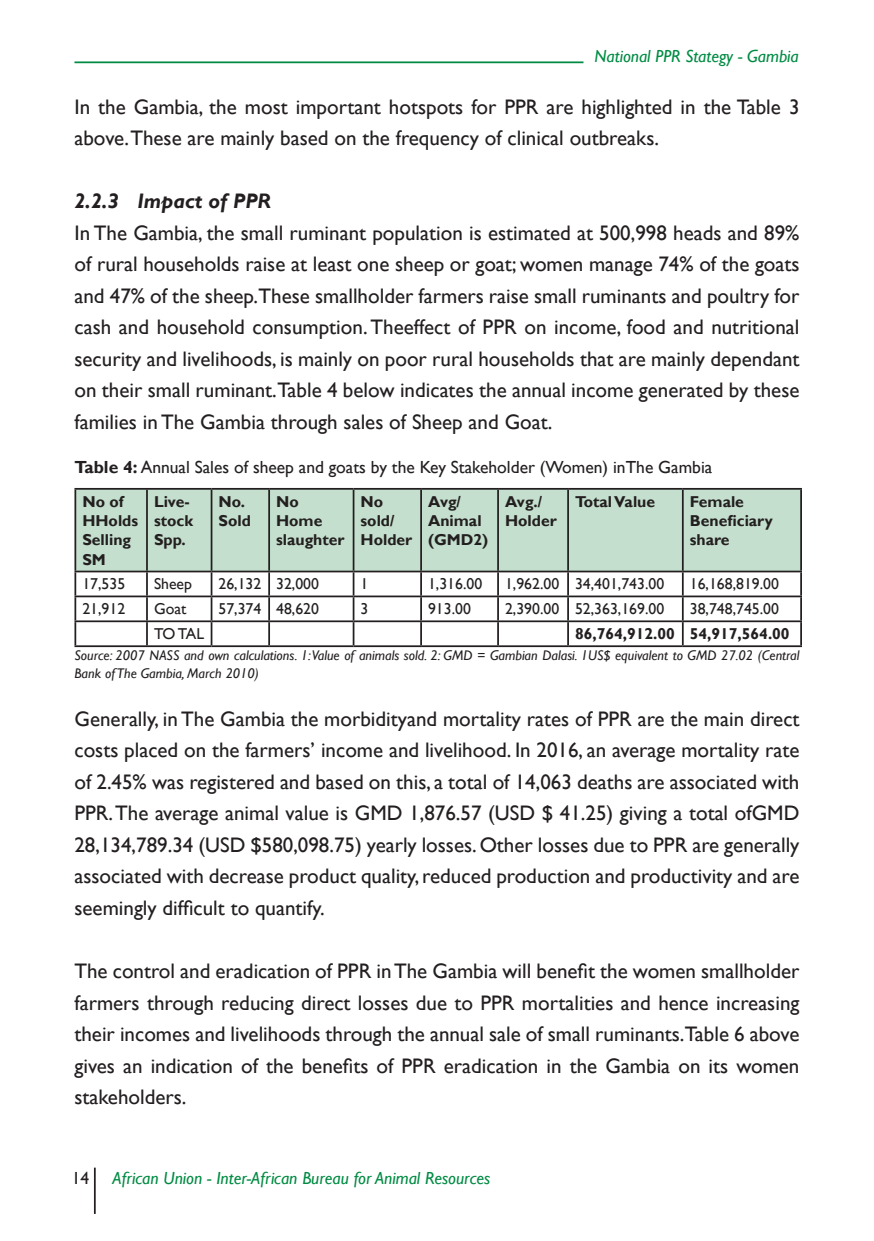
<style>
.page{position:relative;width:874px;height:1241px;background:#fff}
.page>*{position:absolute;margin:0;border:0;box-sizing:border-box;transform-origin:0 0}
.t1{font:21px/31.5px "Gill Sans";color:#231f20;text-align:justify}
.t2{font:italic 700 21px "Gill Sans";color:#231f20}
.t3{font:italic 17.5px "Gill Sans";color:#008b43}
.t4{font:17.5px "Gill Sans";color:#231f20}
.t5{font:700 15.75px/19.2px "Gill Sans";color:#231f20}
.t6{font:15.75px "Gill Sans";color:#231f20}
.t7{font:italic 14px/17.5px "Gill Sans";color:#231f20}
.s1{font-weight:700}
</style>
<div class="page">
<hr style="left:94px;top:1167px;width:2px;height:46px;background:#231f20">
<hr style="left:74px;top:61px;width:509px;height:2px;background:#008b43">
<div style="left:76px;top:489px;width:723px;height:81px;background:#c4dfcd"></div>
<hr style="left:74px;top:488px;width:73px;height:1px;background:#231f20">
<hr style="left:74px;top:489px;width:2px;height:81px;background:#231f20">
<hr style="left:147px;top:488px;width:64px;height:1px;background:#231f20">
<hr style="left:146px;top:489px;width:2px;height:81px;background:#231f20">
<hr style="left:211px;top:488px;width:58px;height:1px;background:#231f20">
<hr style="left:210px;top:489px;width:2px;height:81px;background:#231f20">
<hr style="left:269px;top:488px;width:84px;height:1px;background:#231f20">
<hr style="left:268px;top:489px;width:2px;height:81px;background:#231f20">
<hr style="left:353px;top:488px;width:68px;height:1px;background:#231f20">
<hr style="left:352px;top:489px;width:2px;height:81px;background:#231f20">
<hr style="left:421px;top:488px;width:77px;height:1px;background:#231f20">
<hr style="left:420px;top:489px;width:2px;height:81px;background:#231f20">
<hr style="left:498px;top:488px;width:69px;height:1px;background:#231f20">
<hr style="left:497px;top:489px;width:1px;height:81px;background:#231f20">
<hr style="left:567px;top:488px;width:115px;height:1px;background:#231f20">
<hr style="left:567px;top:489px;width:1px;height:81px;background:#231f20">
<hr style="left:682px;top:488px;width:119px;height:1px;background:#231f20">
<hr style="left:681px;top:489px;width:2px;height:81px;background:#231f20">
<hr style="left:799px;top:489px;width:2px;height:81px;background:#231f20">
<hr style="left:74px;top:570px;width:73px;height:2px;background:#231f20">
<hr style="left:74px;top:572px;width:2px;height:23px;background:#231f20">
<hr style="left:147px;top:570px;width:64px;height:2px;background:#231f20">
<hr style="left:146px;top:572px;width:2px;height:23px;background:#231f20">
<hr style="left:211px;top:570px;width:58px;height:2px;background:#231f20">
<hr style="left:210px;top:572px;width:2px;height:23px;background:#231f20">
<hr style="left:269px;top:570px;width:84px;height:2px;background:#231f20">
<hr style="left:268px;top:572px;width:2px;height:23px;background:#231f20">
<hr style="left:353px;top:570px;width:68px;height:2px;background:#231f20">
<hr style="left:352px;top:572px;width:2px;height:23px;background:#231f20">
<hr style="left:421px;top:570px;width:77px;height:2px;background:#231f20">
<hr style="left:420px;top:572px;width:2px;height:23px;background:#231f20">
<hr style="left:498px;top:570px;width:69px;height:2px;background:#231f20">
<hr style="left:567px;top:570px;width:115px;height:2px;background:#231f20">
<hr style="left:682px;top:570px;width:119px;height:2px;background:#231f20">
<hr style="left:681px;top:572px;width:2px;height:23px;background:#231f20">
<hr style="left:799px;top:572px;width:2px;height:23px;background:#231f20">
<hr style="left:74px;top:595px;width:73px;height:2px;background:#231f20">
<hr style="left:74px;top:597px;width:2px;height:23px;background:#231f20">
<hr style="left:147px;top:595px;width:64px;height:2px;background:#231f20">
<hr style="left:146px;top:597px;width:2px;height:23px;background:#231f20">
<hr style="left:211px;top:595px;width:58px;height:2px;background:#231f20">
<hr style="left:210px;top:597px;width:2px;height:23px;background:#231f20">
<hr style="left:269px;top:595px;width:84px;height:2px;background:#231f20">
<hr style="left:268px;top:597px;width:2px;height:23px;background:#231f20">
<hr style="left:353px;top:595px;width:68px;height:2px;background:#231f20">
<hr style="left:352px;top:597px;width:2px;height:23px;background:#231f20">
<hr style="left:421px;top:595px;width:77px;height:2px;background:#231f20">
<hr style="left:420px;top:597px;width:2px;height:23px;background:#231f20">
<hr style="left:498px;top:595px;width:69px;height:2px;background:#231f20">
<hr style="left:567px;top:595px;width:115px;height:2px;background:#231f20">
<hr style="left:682px;top:595px;width:119px;height:2px;background:#231f20">
<hr style="left:681px;top:597px;width:2px;height:23px;background:#231f20">
<hr style="left:799px;top:597px;width:2px;height:23px;background:#231f20">
<hr style="left:74px;top:620px;width:73px;height:2px;background:#231f20">
<hr style="left:74px;top:622px;width:2px;height:23px;background:#231f20">
<hr style="left:147px;top:620px;width:64px;height:2px;background:#231f20">
<hr style="left:146px;top:622px;width:2px;height:23px;background:#231f20">
<hr style="left:211px;top:620px;width:58px;height:2px;background:#231f20">
<hr style="left:210px;top:622px;width:2px;height:23px;background:#231f20">
<hr style="left:269px;top:620px;width:84px;height:2px;background:#231f20">
<hr style="left:268px;top:622px;width:2px;height:23px;background:#231f20">
<hr style="left:353px;top:620px;width:68px;height:2px;background:#231f20">
<hr style="left:352px;top:622px;width:2px;height:23px;background:#231f20">
<hr style="left:421px;top:620px;width:77px;height:2px;background:#231f20">
<hr style="left:420px;top:622px;width:2px;height:23px;background:#231f20">
<hr style="left:498px;top:620px;width:69px;height:2px;background:#231f20">
<svg style="left:497px;top:572px;width:1px;height:73px"></svg>
<hr style="left:567px;top:620px;width:115px;height:2px;background:#231f20">
<svg style="left:567px;top:572px;width:1px;height:73px"></svg>
<hr style="left:682px;top:620px;width:119px;height:2px;background:#231f20">
<hr style="left:681px;top:622px;width:2px;height:23px;background:#231f20">
<hr style="left:799px;top:622px;width:2px;height:23px;background:#231f20">
<hr style="left:74px;top:645px;width:73px;height:2px;background:#231f20">
<hr style="left:147px;top:645px;width:64px;height:2px;background:#231f20">
<hr style="left:211px;top:645px;width:58px;height:2px;background:#231f20">
<hr style="left:269px;top:645px;width:84px;height:2px;background:#231f20">
<hr style="left:353px;top:645px;width:68px;height:2px;background:#231f20">
<hr style="left:421px;top:645px;width:77px;height:2px;background:#231f20">
<hr style="left:498px;top:645px;width:69px;height:2px;background:#231f20">
<hr style="left:567px;top:645px;width:115px;height:2px;background:#231f20">
<hr style="left:682px;top:645px;width:119px;height:2px;background:#231f20">
<p class="t3" style="left:594px;top:46px;width:205px">National PPR Stategy - Gambia</p>
<p class="t1" style="left:74px;top:91px;width:726px">In the Gambia, the most important hotspots for PPR are highlighted in the Table 3 above.These are mainly based on the frequency of clinical outbreaks.</p>
<p class="t2" style="left:74px;top:189px;width:198px">2.2.3 Impact of PPR</p>
<p class="t1" style="left:74px;top:217px;width:726px">In The Gambia, the small ruminant population is estimated at 500,998 heads and 89% of rural households raise at least one sheep or goat; women manage 74% of the goats and 47% of the sheep.These smallholder farmers raise small ruminants and poultry for cash and household consumption. Theeffect of PPR on income, food and nutritional security and livelihoods, is mainly on poor rural households that are mainly dependant on their small ruminant.Table 4 below indicates the annual income generated by these families in The Gambia through sales of Sheep and Goat.</p>
<p class="t4" style="left:74px;top:457px;width:639px"><span class="s1">Table 4:</span> Annual Sales of sheep and goats by the Key Stakeholder (Women) inThe Gambia</p>
<p class="t5" style="left:82px;top:492px;width:57px">No of<br>HHolds<br>Selling<br>SM</p>
<p class="t5" style="left:154px;top:492px;width:41px">Live&shy;stock<br>Spp.</p>
<p class="t5" style="left:218px;top:492px;width:34px">No.<br>Sold</p>
<p class="t5" style="left:276px;top:492px;width:70px">No<br>Home slaughter</p>
<p class="t5" style="left:360px;top:492px;width:53px">No sold/<br>Holder</p>
<p class="t5" style="left:428px;top:492px;width:62px">Avg/<br>Animal (GMD2)</p>
<p class="t5" style="left:505px;top:492px;width:53px">Avg./<br>Holder</p>
<p class="t5" style="left:574px;top:492px;width:82px">Total Value</p>
<p class="t5" style="left:689px;top:492px;width:84px">Female<br>Beneficiary share</p>
<p class="t6" style="left:82px;top:575px;width:44px">17,535</p>
<p class="t6" style="left:154px;top:575px;width:40px">Sheep</p>
<p class="t6" style="left:218px;top:575px;width:102px">26,132 32,000</p>
<p class="t6" style="left:360px;top:575px;width:9px">1</p>
<p class="t6" style="left:428px;top:575px;width:56px">1,316.00</p>
<p class="t6" style="left:505px;top:575px;width:161px">1,962.00 34,401,743.00</p>
<p class="t6" style="left:689px;top:575px;width:91px">16,168,819.00</p>
<p class="t6" style="left:82px;top:599px;width:44px">21,912</p>
<p class="t6" style="left:154px;top:599px;width:34px">Goat</p>
<p class="t6" style="left:218px;top:599px;width:102px">57,374 48,620</p>
<p class="t6" style="left:360px;top:599px;width:9px">3</p>
<p class="t6" style="left:428px;top:599px;width:44px">913.00</p>
<p class="t6" style="left:505px;top:599px;width:161px">2,390.00 52,363,169.00</p>
<p class="t6" style="left:689px;top:599px;width:91px">38,748,745.00</p>
<p class="t6" style="left:154px;top:624px;width:52px">TO TAL</p>
<p class="t5" style="left:575px;top:624px;width:216px">86,764,912.00 54,917,564.00</p>
<p class="t7" style="left:74px;top:647px;width:726px">Source: 2007 NASS and own calculations. 1: Value of animals sold. 2: GMD = Gambian Dalasi. 1US$ equivalent to GMD 27.02 (Central<br>Bank of The Gambia, March 2010)</p>
<p class="t1" style="left:74px;top:703px;width:726px">Generally, in The Gambia the morbidityand mortality rates of PPR are the main direct costs placed on the farmers’ income and livelihood. In 2016, an average mortality rate of 2.45% was registered and based on this, a total of 14,063 deaths are associated with PPR.The average animal value is GMD 1,876.57 (USD $ 41.25) giving a total ofGMD 28,134,789.34 (USD $580,098.75) yearly losses.Other losses due to PPR are generally associated with decrease product quality, reduced production and productivity and are seemingly difficult to quantify.</p>
<p class="t1" style="left:74px;top:955px;width:726px">The control and eradication of PPR inThe Gambia will benefit the women smallholder farmers through reducing direct losses due to PPR mortalities and hence increasing their incomes and livelihoods through the annual sale of small ruminants.Table 6 above gives an indication of the benefits of PPR eradication in the Gambia on its women stakeholders.</p>
<p class="t4" style="left:72px;top:1167px;width:19px">14</p>
<p class="t3" style="left:112px;top:1167px;width:379px">African Union - Inter-African Bureau for Animal Resources</p>
</div>
